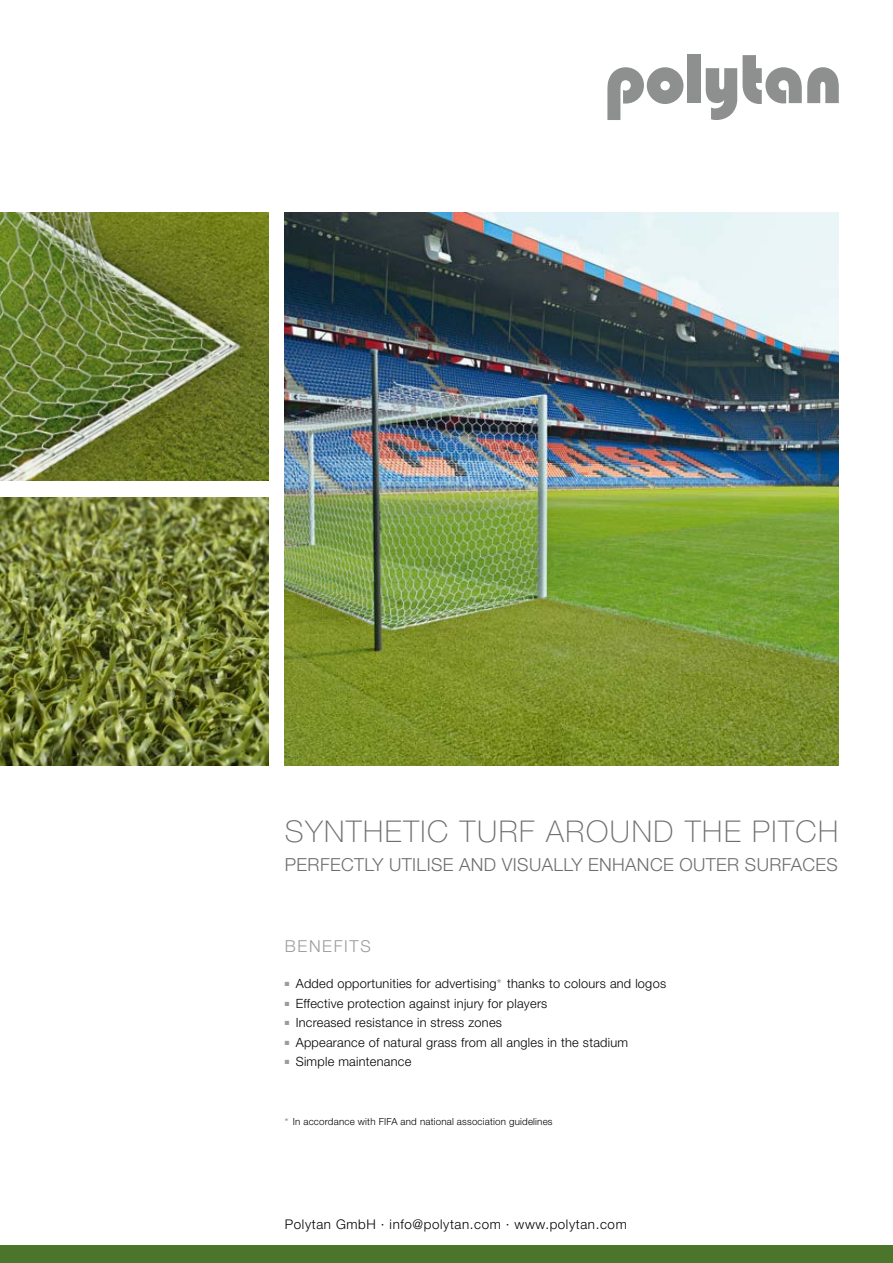
<style>
.page{position:relative;width:893px;height:1263px;background:#fff}
.page>*{position:absolute;margin:0;border:0;box-sizing:border-box;transform-origin:0 0}
.t1{font:100 30px "Helvetica Neue LT Std";letter-spacing:.055em;color:#6e6e6e}
.t2{font:300 18px "Helvetica Neue LT Std";letter-spacing:.02em;color:#6e6e6e}
.t3{font:300 16.5px "Helvetica Neue LT Std";letter-spacing:.1em;color:#9c9c9d}
.t4{font:300 13.35px "Helvetica Neue LT Std";letter-spacing:.045em;color:#000}
.t5{font:300 12.75px "Helvetica Neue LT Std";letter-spacing:.02em;color:#000}
.t6{font:300 9.75px "Helvetica Neue LT Std";letter-spacing:.02em;color:#000}
.s1{font-weight:500;color:#9c9c9d}
</style>
<div class="page">
<div style="left:0;top:1246px;width:893px;height:17px;background:#4b752a"></div>
<img style="left:0;top:497px;width:268px;height:268px">
<img style="left:0;top:213px;width:268px;height:267px">
<img style="left:285px;top:213px;width:554px;height:552px">
<div style="left:687px;top:54px;width:13px;height:49px;background:#8e9090"></div>
<svg style="left:706px;top:68px;width:31px;height:52px"></svg>
<svg style="left:743px;top:55px;width:96px;height:49px"></svg>
<svg style="left:607px;top:67px;width:76px;height:53px"></svg>
<h1 class="t1" style="left:285px;top:814px;width:555px">SYNTHETIC TURF AROUND THE PITCH</h1>
<h2 class="t2" style="left:285px;top:853px;width:554px">PERFECTLY UTILISE AND VISUALLY ENHANCE OUTER SURFACES</h2>
<p class="t3" style="left:285px;top:936px;width:87px">BENEFITS</p>
<p class="t5" style="left:285px;top:976px;width:383px"><sup>■</sup> Added opportunities for advertising<span class="s1">*</span> thanks to colours and logos</p>
<p class="t5" style="left:285px;top:995px;width:264px"><sup>■</sup> Effective protection against injury for players</p>
<p class="t5" style="left:285px;top:1015px;width:219px"><sup>■</sup> Increased resistance in stress zones</p>
<p class="t5" style="left:285px;top:1034px;width:345px"><sup>■</sup> Appearance of natural grass from all angles in the stadium</p>
<p class="t5" style="left:285px;top:1054px;width:128px"><sup>■</sup> Simple maintenance</p>
<p class="t6" style="left:285px;top:1115px;width:269px"><span class="s1">*</span> In accordance with FIFA and national association guidelines</p>
<p class="t4" style="left:285px;top:1216px;width:343px">Polytan GmbH · info@polytan.com · www.polytan.com</p>
</div>
